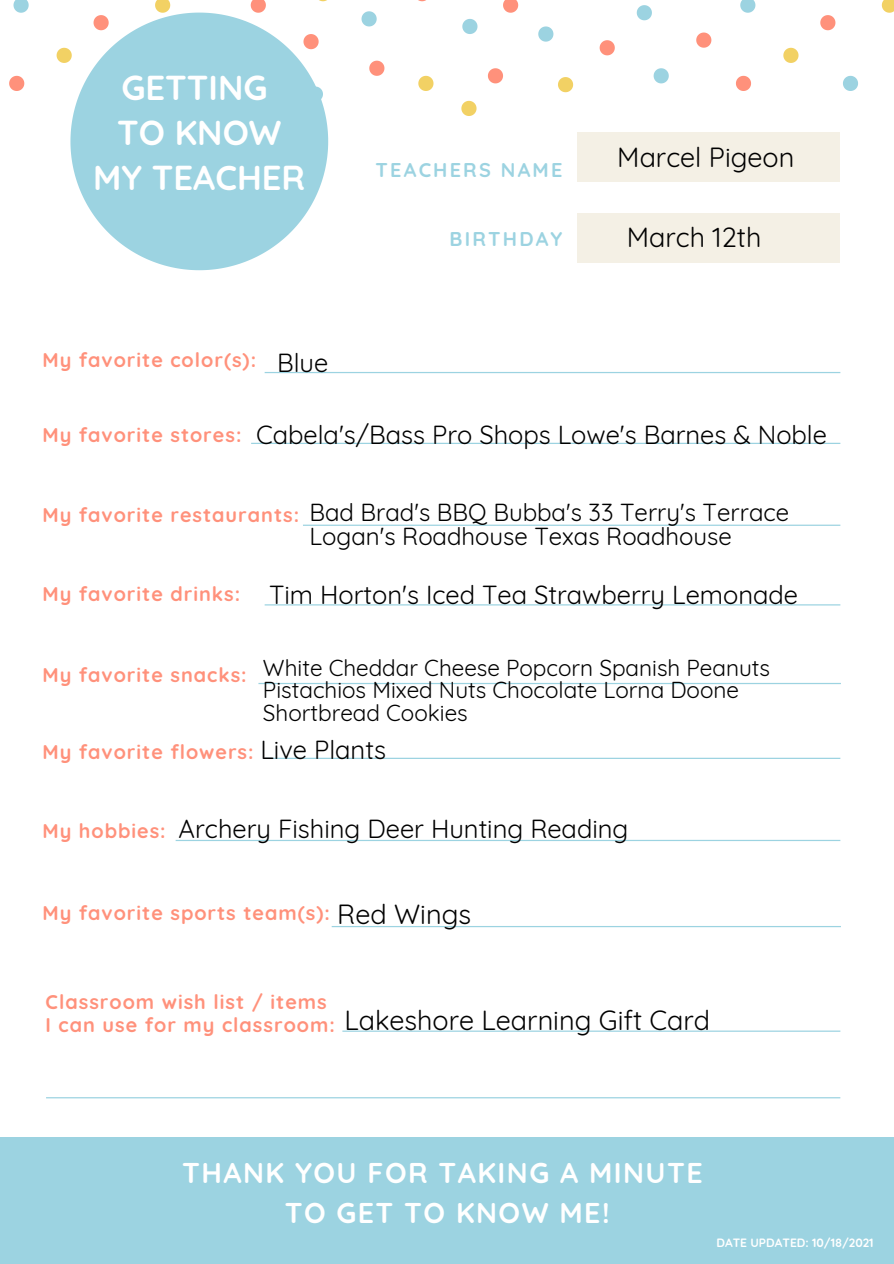
<style>
.page{position:relative;width:894px;height:1264px;background:#fff}
.page>*{position:absolute;margin:0;border:0;box-sizing:border-box;transform-origin:0 0}
.t1{font:700 34.5px/45px "Quicksand";color:#fff;text-align:center}
.t2{font:700 28.5px/39.5px "Quicksand";letter-spacing:.05em;color:#fff;text-align:center}
.t3{font:27px "Quicksand";color:#000}
.t4{font:25.5px "Quicksand";color:#000}
.t5{font:24px/23.7px "Quicksand";color:#000}
.t6{font:22.5px/22.5px "Quicksand";color:#000}
.t7{font:700 19.8px/22.5px "Quicksand";letter-spacing:.05em;color:#ff917b}
.t8{font:700 19.8px "Quicksand";letter-spacing:.11em;color:#9cd3e1}
.t9{font:700 12px "Quicksand";color:#fff}
</style>
<div class="page">
<svg style="left:14px;top:0;width:15px;height:13px"></svg>
<svg style="left:361px;top:11px;width:15px;height:15px"></svg>
<svg style="left:155px;top:0;width:15px;height:13px"></svg>
<svg style="left:57px;top:48px;width:13px;height:15px"></svg>
<svg style="left:418px;top:76px;width:15px;height:15px"></svg>
<svg style="left:9px;top:76px;width:15px;height:15px"></svg>
<svg style="left:251px;top:0;width:15px;height:13px"></svg>
<svg style="left:369px;top:61px;width:15px;height:15px"></svg>
<svg style="left:740px;top:0;width:15px;height:13px"></svg>
<svg style="left:843px;top:76px;width:14px;height:15px"></svg>
<svg style="left:636px;top:5px;width:15px;height:15px"></svg>
<svg style="left:653px;top:68px;width:15px;height:15px"></svg>
<svg style="left:538px;top:26px;width:15px;height:16px"></svg>
<svg style="left:462px;top:19px;width:15px;height:15px"></svg>
<svg style="left:881px;top:0;width:12px;height:13px"></svg>
<svg style="left:558px;top:77px;width:15px;height:15px"></svg>
<svg style="left:461px;top:101px;width:15px;height:15px"></svg>
<svg style="left:783px;top:48px;width:15px;height:15px"></svg>
<svg style="left:696px;top:33px;width:15px;height:15px"></svg>
<svg style="left:736px;top:76px;width:14px;height:15px"></svg>
<svg style="left:487px;top:68px;width:16px;height:15px"></svg>
<svg style="left:503px;top:0;width:15px;height:13px"></svg>
<svg style="left:820px;top:15px;width:15px;height:15px"></svg>
<svg style="left:599px;top:40px;width:15px;height:15px"></svg>
<svg style="left:70px;top:13px;width:258px;height:257px;fill:#9cd3e1"></svg>
<div style="left:0;top:1137px;width:893px;height:126px;background:#9cd3e1"></div>
<div style="left:577px;top:133px;width:263px;height:48px;background:#f4f0e5"></div>
<div style="left:577px;top:214px;width:263px;height:48px;background:#f4f0e5"></div>
<svg style="left:264px;top:372px;width:576px;height:1px"></svg>
<svg style="left:251px;top:443px;width:589px;height:1px"></svg>
<svg style="left:303px;top:524px;width:537px;height:2px"></svg>
<svg style="left:264px;top:604px;width:576px;height:1px"></svg>
<svg style="left:258px;top:683px;width:582px;height:1px"></svg>
<svg style="left:264px;top:757px;width:576px;height:2px"></svg>
<svg style="left:175px;top:839px;width:665px;height:2px"></svg>
<svg style="left:331px;top:926px;width:509px;height:1px"></svg>
<svg style="left:342px;top:1030px;width:498px;height:1px"></svg>
<svg style="left:46px;top:1097px;width:794px;height:1px"></svg>
<h1 class="t1" style="left:93px;top:65px;width:213px">GETTING<br>TO KNOW<br>MY TEACHER</h1>
<p class="t7" style="left:42px;top:348px;width:215px">My favorite color(s):</p>
<p class="t4" style="left:277px;top:347px;width:53px">Blue</p>
<p class="t8" style="left:375px;top:157px;width:188px">TEACHERS NAME</p>
<p class="t8" style="left:449px;top:226px;width:114px">BIRTHDAY</p>
<h3 class="t3" style="left:617px;top:140px;width:178px">Marcel Pigeon</h3>
<h3 class="t3" style="left:626px;top:219px;width:136px">March 12th</h3>
<p class="t7" style="left:42px;top:423px;width:200px">My favorite stores:</p>
<p class="t4" style="left:256px;top:419px;width:572px">Cabela's/Bass Pro Shops Lowe's Barnes &amp; Noble</p>
<p class="t5" style="left:309px;top:500px;width:481px">Bad Brad's BBQ Bubba's 33 Terry's Terrace<br>Logan's Roadhouse Texas Roadhouse</p>
<p class="t4" style="left:269px;top:579px;width:530px">Tim Horton's Iced Tea Strawberry Lemonade</p>
<p class="t7" style="left:42px;top:503px;width:258px">My favorite restaurants:</p>
<p class="t7" style="left:42px;top:582px;width:199px">My favorite drinks:</p>
<p class="t7" style="left:42px;top:663px;width:206px">My favorite snacks:</p>
<p class="t7" style="left:42px;top:740px;width:212px">My favorite flowers:</p>
<p class="t6" style="left:263px;top:656px;width:508px">White Cheddar Cheese Popcorn Spanish Peanuts<br>Pistachios Mixed Nuts Chocolate Lorna Doone<br>Shortbread Cookies</p>
<p class="t4" style="left:260px;top:733px;width:127px">Live Plants</p>
<p class="t7" style="left:42px;top:819px;width:125px">My hobbies:</p>
<p class="t4" style="left:178px;top:812px;width:451px">Archery Fishing Deer Hunting Reading</p>
<p class="t7" style="left:42px;top:901px;width:289px">My favorite sports team(s):</p>
<h3 class="t3" style="left:337px;top:896px;width:135px">Red Wings</h3>
<p class="t7" style="left:46px;top:990px;width:291px">Classroom wish list / items<br>I can use for my classroom:</p>
<h3 class="t3" style="left:344px;top:1003px;width:367px">Lakeshore Learning Gift Card</h3>
<h2 class="t2" style="left:182px;top:1152px;width:522px">THANK YOU FOR TAKING A MINUTE<br>TO GET TO KNOW ME!</h2>
<p class="t9" style="left:716px;top:1235px;width:159px">DATE UPDATED: 10/18/2021</p>
</div>
